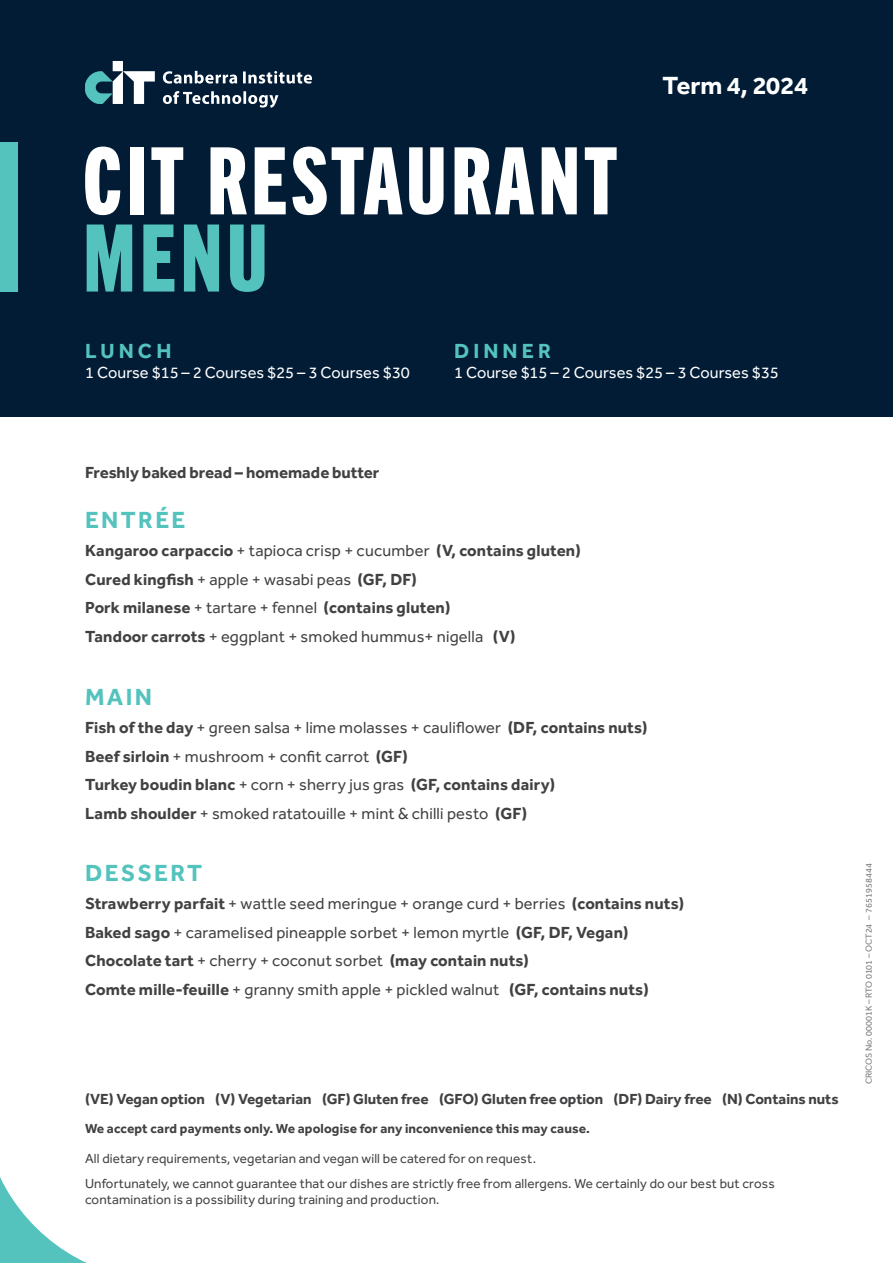
<style>
.page{position:relative;width:893px;height:1263px;background:#fff}
.page>*{position:absolute;margin:0;border:0;box-sizing:border-box;transform-origin:0 0}
.t1{font:93.3px "Trade Gothic Next LT Pro Hv Cm";letter-spacing:.04em;color:#fff}
.t2{font:93.3px "Trade Gothic Next LT Pro Hv Cm";color:#54c3bd}
.t3{font:700 25.5px "Effra CC";color:#fff}
.t4{font:700 24px "Effra CC";letter-spacing:.1em;color:#54c3bd}
.t5{font:700 21px "Effra CC";letter-spacing:.2em;color:#54c3bd}
.t6{font:16.5px/28.5px "Effra CC";letter-spacing:.01em;color:#414042}
.t7{font:700 16.5px/28.5px "Effra CC";letter-spacing:.01em;color:#414042}
.t8{font:16.5px "Effra CC";color:#fff}
.t9{font:700 15px "Effra CC";color:#414042}
.t10{font:13.5px/25px "Effra CC";letter-spacing:.01em;color:#414042}
.t11{font:700 13.5px "Effra CC";letter-spacing:.01em;color:#414042}
.t12{font:9px "Effra";color:#7b7c7f}
.s1{font-weight:400}
.s2{font-weight:700}
</style>
<div class="page">
<div style="left:0;top:0;width:893px;height:417px;background:#021c36"></div>
<svg style="left:163px;top:91px;width:115px;height:17px"></svg>
<svg style="left:163px;top:71px;width:149px;height:13px"></svg>
<svg style="left:85px;top:61px;width:70px;height:43px"></svg>
<div style="left:0;top:142px;width:17px;height:150px;background:#54c3bd"></div>
<svg style="left:0;top:1177px;width:87px;height:86px"></svg>
<h1 class="t1" style="left:83px;top:118px;width:536px">CIT RESTAURANT</h1>
<h1 class="t2" style="left:83px;top:195px;width:187px">MENU</h1>
<h2 class="t3" style="left:663px;top:68px;width:147px">Term 4, 2024</h2>
<p class="t5" style="left:85px;top:338px;width:88px">LUNCH</p>
<p class="t8" style="left:85px;top:363px;width:326px">1 Course $15 – 2 Courses $25 – 3 Courses $30</p>
<p class="t5" style="left:454px;top:338px;width:99px">DINNER</p>
<p class="t8" style="left:454px;top:363px;width:326px">1 Course $15 – 2 Courses $25 – 3 Courses $35</p>
<p class="t7" style="left:85px;top:459px;width:296px">Freshly baked bread – homemade butter</p>
<h3 class="t4" style="left:85px;top:504px;width:102px">ENTRÉE</h3>
<p class="t7" style="left:85px;top:538px;width:497px">Kangaroo carpaccio <span class="s1">+ tapioca crisp + cucumber</span> (V, contains gluten)<br>Cured kingfish <span class="s1">+ apple + wasabi peas</span> (GF, DF)<br>Pork milanese <span class="s1">+ tartare + fennel</span> (contains gluten)<br>Tandoor carrots <span class="s1">+ eggplant + smoked hummus+ nigella</span> (V)</p>
<h3 class="t4" style="left:85px;top:681px;width:68px">MAIN</h3>
<p class="t6" style="left:85px;top:715px;width:564px"><span class="s2">Fish of the day</span> + green salsa + lime molasses + cauliflower <span class="s2">(DF, contains nuts)<br>Beef sirloin</span> + mushroom + confit carrot <span class="s2">(GF)<br>Turkey boudin blanc</span> + corn + sherry jus gras <span class="s2">(GF, contains dairy)<br>Lamb shoulder</span> + smoked ratatouille + mint &amp; chilli pesto <span class="s2">(GF)</span></p>
<h3 class="t4" style="left:85px;top:857px;width:119px">DESSERT</h3>
<p class="t6" style="left:85px;top:891px;width:601px"><span class="s2">Strawberry parfait</span> + wattle seed meringue + orange curd + berries <span class="s2">(contains nuts)<br>Baked sago</span> + caramelised pineapple sorbet + lemon myrtle <span class="s2">(GF, DF, Vegan)<br>Chocolate tart</span> + cherry + coconut sorbet <span class="s2">(may contain nuts)<br>Comte mille-feuille</span> + granny smith apple + pickled walnut <span class="s2">(GF, contains nuts)</span></p>
<p class="t9" style="left:85px;top:1089px;width:755px">(VE) Vegan option (V) Vegetarian (GF) Gluten free (GFO) Gluten free option (DF) Dairy free (N) Contains nuts</p>
<p class="t11" style="left:85px;top:1120px;width:507px">We accept card payments only. We apologise for any inconvenience this may cause.</p>
<p class="t10" style="left:85px;top:1147px;width:691px">All dietary requirements, vegetarian and vegan will be catered for on request.<br>Unfortunately, we cannot guarantee that our dishes are strictly free from allergens. We certainly do our best but cross</p>
<p class="t10" style="left:85px;top:1189px;width:356px">contamination is a possibility during training and production.</p>
<p class="t12" style="left:863px;top:1084px;width:222px;rotate:-90deg">CRICOS No. 00001K – RTO 0101 – OCT24 – 7651958444</p>
</div>
